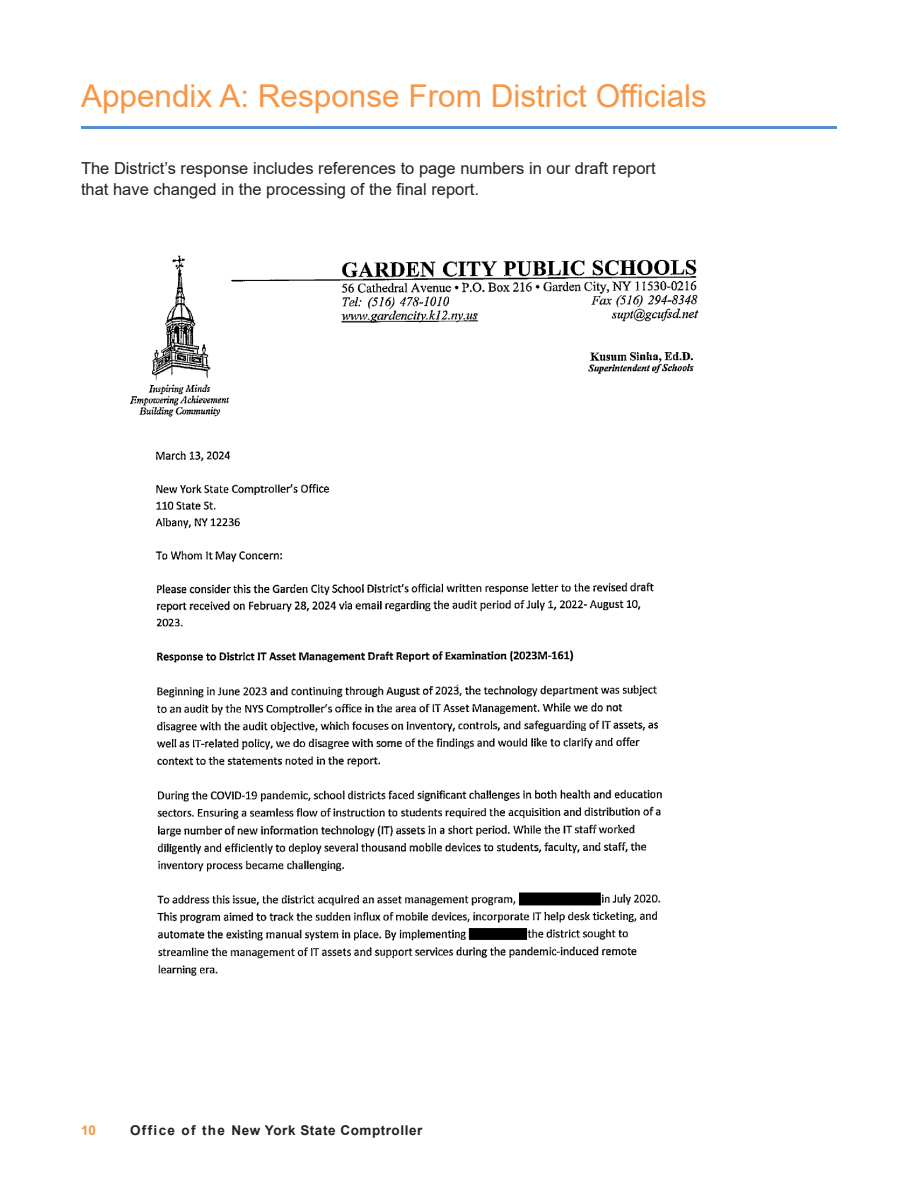
<style>
.page{position:relative;width:918px;height:1188px;background:#fff}
.page>*{position:absolute;margin:0;border:0;box-sizing:border-box;transform-origin:0 0}
.Section_Heads{font:31.5px "Arial";color:#f79646}
.Body_Text{font:16.5px/21px "Arial";color:#231f20}
.t1{font:700 13.5px "Arial";letter-spacing:.04em;color:#231f20}
.t2{font:700 13.5px "Arial";color:#f79646}
</style>
<div class="page">
<hr style="left:81px;top:126px;width:756px;height:3px;background:#558ed5">
<img style="left:130px;top:255px;width:569px;height:721px">
<p class="Section_Heads" style="left:81px;top:74px;width:627px">Appendix A: Response From District Officials</p>
<p class="Body_Text" style="left:81px;top:158px;width:576px">The District’s response includes references to page numbers in our draft report that have changed in the processing of the final report.</p>
<p class="t2" style="left:81px;top:1121px;width:17px">10</p>
<p class="t1" style="left:130px;top:1121px;width:294px">Office of the New York State Comptroller</p>
</div>
